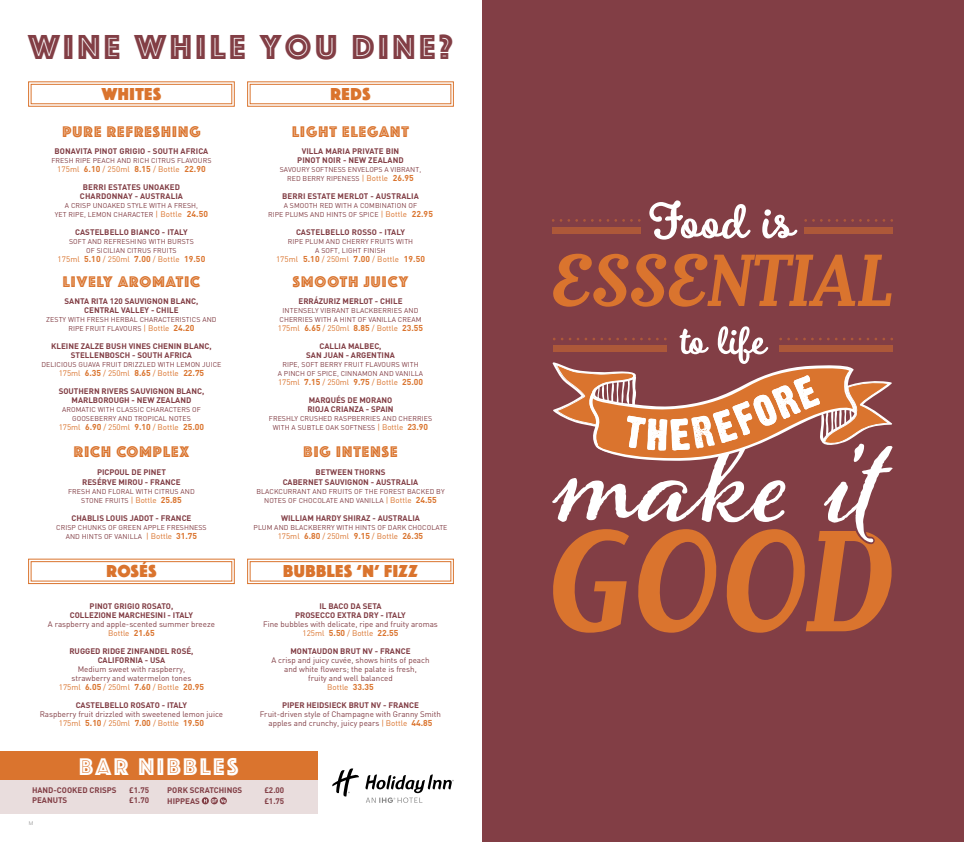
<style>
.page{position:relative;width:964px;height:842px;background:#fff}
.page>*{position:absolute;margin:0;border:0;box-sizing:border-box;transform-origin:0 0}
.t1{font:36px "Phosphate Inline";letter-spacing:.1em;color:#823e45}
.t2{font:25px "Phosphate Inline";letter-spacing:.1em;color:#fff}
.t3{font:18px "Phosphate Solid";letter-spacing:.03em;color:#da742e}
.t4{font:16px "Phosphate Inline";letter-spacing:.07em;color:#da742e}
.t5{font:700 8px/9px "DIN";color:#823e45;text-align:center}
.t6{font:8px/9px "DIN";color:#823e45;text-align:center}
.t7{font:8px "DIN";color:#da742e}
.t8{font:7px/9px "DIN";letter-spacing:.01em;color:#823e45;text-align:center}
.t9{font:300 6px "FS Lola";color:#878787}
.s1{font-weight:700;font-size:8.5px}
.s2{font-size:8px;color:#da742e}
.s3{font-weight:700;font-size:8.5px;color:#da742e}
.s4{color:#da742e}
</style>
<div class="page">
<div style="left:0;top:751px;width:317px;height:63px;background:#e9dddd"></div>
<div style="left:482px;top:0;width:482px;height:842px;background:#823e45"></div>
<svg style="left:553px;top:254px;width:338px;height:53px"></svg>
<svg style="left:649px;top:200px;width:101px;height:40px"></svg>
<svg style="left:762px;top:209px;width:35px;height:29px"></svg>
<svg style="left:607px;top:219px;width:33px;height:3px"></svg>
<svg style="left:560px;top:219px;width:41px;height:3px"></svg>
<div style="left:552px;top:228px;width:88px;height:6px;background:#ad5839"></div>
<svg style="left:875px;top:219px;width:18px;height:3px"></svg>
<svg style="left:828px;top:219px;width:41px;height:3px"></svg>
<svg style="left:804px;top:219px;width:18px;height:3px"></svg>
<div style="left:804px;top:228px;width:89px;height:6px;background:#ad5839"></div>
<svg style="left:552px;top:326px;width:341px;height:307px"></svg>
<svg style="left:332px;top:768px;width:122px;height:35px"></svg>
<div style="left:0;top:751px;width:317px;height:29px;background:#da742e"></div>
<div style="left:202px;top:797px;width:7px;height:7px;background:#823e45;border-radius:50%"></div>
<svg style="left:220px;top:797px;width:7px;height:7px"></svg>
<svg style="left:204px;top:799px;width:22px;height:4px"></svg>
<svg style="left:247px;top:81px;width:207px;height:26px"></svg>
<svg style="left:28px;top:81px;width:207px;height:26px"></svg>
<svg style="left:247px;top:559px;width:207px;height:25px"></svg>
<svg style="left:28px;top:559px;width:207px;height:25px"></svg>
<h1 class="t1" style="left:28px;top:22px;width:426px">WINE WHILE YOU DINE?</h1>
<h3 class="t3" style="left:102px;top:81px;width:61px">WHITES</h3>
<h3 class="t3" style="left:330px;top:81px;width:41px">REDS</h3>
<h3 class="t4" style="left:62px;top:120px;width:140px">PURE REFRESHING</h3>
<h3 class="t4" style="left:292px;top:120px;width:118px">LIGHT ELEGANT</h3>
<p class="t5" style="left:55px;top:146px;width:155px">BONAVITA PINOT GRIGIO - SOUTH AFRICA</p>
<p class="t8" style="left:51px;top:155px;width:162px">FRESH RIPE PEACH AND RICH CITRUS FLAVOURS</p>
<p class="t7" style="left:57px;top:164px;width:150px">175ml <span class="s1">6.10</span> / 250ml <span class="s1">8.15</span> / Bottle <span class="s1">22.90</span></p>
<p class="t5" style="left:80px;top:182px;width:104px">BERRI ESTATES UNOAKED<br>CHARDONNAY - AUSTRALIA</p>
<p class="t8" style="left:55px;top:200px;width:155px">A CRISP UNOAKED STYLE WITH A FRESH,<br>YET RIPE, LEMON CHARACTER <span class="s2">| Bottle</span> <span class="s3">24.50</span></p>
<p class="t5" style="left:75px;top:227px;width:114px">CASTELBELLO BIANCO - ITALY</p>
<p class="t8" style="left:69px;top:236px;width:126px">SOFT AND REFRESHING WITH BURSTS<br>OF SICILIAN CITRUS FRUITS</p>
<p class="t7" style="left:58px;top:254px;width:149px">175ml <span class="s1">5.10</span> / 250ml <span class="s1">7.00</span> / Bottle <span class="s1">19.50</span></p>
<p class="t5" style="left:297px;top:146px;width:108px">VILLA MARIA PRIVATE BIN<br>PINOT NOIR - NEW ZEALAND</p>
<p class="t8" style="left:280px;top:164px;width:143px">SAVOURY SOFTNESS ENVELOPS A VIBRANT,<br>RED BERRY RIPENESS <span class="s2">| Bottle</span> <span class="s3">26.95</span></p>
<p class="t5" style="left:282px;top:191px;width:138px">BERRI ESTATE MERLOT - AUSTRALIA</p>
<p class="t8" style="left:268px;top:200px;width:166px">A SMOOTH RED WITH A COMBINATION OF<br>RIPE PLUMS AND HINTS OF SPICE <span class="s2">| Bottle</span> <span class="s3">22.95</span></p>
<p class="t5" style="left:296px;top:227px;width:110px">CASTELBELLO ROSSO - ITALY</p>
<p class="t8" style="left:288px;top:236px;width:127px">RIPE PLUM AND CHERRY FRUITS WITH<br>A SOFT, LIGHT FINISH</p>
<p class="t7" style="left:276px;top:254px;width:150px">175ml <span class="s1">5.10</span> / 250ml <span class="s1">7.00</span> / Bottle <span class="s1">19.50</span></p>
<h3 class="t4" style="left:63px;top:270px;width:139px">LIVELY AROMATIC</h3>
<h3 class="t4" style="left:293px;top:270px;width:117px">SMOOTH JUICY</h3>
<p class="t5" style="left:65px;top:296px;width:135px">SANTA RITA 120 SAUVIGNON BLANC,<br>CENTRAL VALLEY - CHILE</p>
<p class="t8" style="left:46px;top:315px;width:172px">ZESTY WITH FRESH HERBAL CHARACTERISTICS AND<br>RIPE FRUIT FLAVOURS <span class="s2">| Bottle</span> <span class="s3">24.20</span></p>
<p class="t5" style="left:51px;top:341px;width:162px">KLEINE ZALZE BUSH VINES CHENIN BLANC,<br>STELLENBOSCH - SOUTH AFRICA</p>
<p class="t8" style="left:41px;top:360px;width:182px">DELICIOUS GUAVA FRUIT DRIZZLED WITH LEMON JUICE</p>
<p class="t7" style="left:59px;top:368px;width:147px">175ml <span class="s1">6.35</span> / 250ml <span class="s1">8.65</span> / Bottle <span class="s1">22.75</span></p>
<p class="t5" style="left:59px;top:386px;width:147px">SOUTHERN RIVERS SAUVIGNON BLANC,<br>MARLBOROUGH - NEW ZEALAND</p>
<p class="t8" style="left:62px;top:405px;width:140px">AROMATIC WITH CLASSIC CHARACTERS OF<br>GOOSEBERRY AND TROPICAL NOTES</p>
<p class="t7" style="left:59px;top:422px;width:147px">175ml <span class="s1">6.90</span> / 250ml <span class="s1">9.10</span> / Bottle <span class="s1">25.00</span></p>
<p class="t5" style="left:298px;top:296px;width:105px">ERRÁZURIZ MERLOT - CHILE</p>
<p class="t8" style="left:280px;top:306px;width:143px">INTENSELY VIBRANT BLACKBERRIES AND<br>CHERRIES WITH A HINT OF VANILLA CREAM</p>
<p class="t7" style="left:278px;top:323px;width:147px">175ml <span class="s1">6.65</span> / 250ml <span class="s1">8.85</span> / Bottle <span class="s1">23.55</span></p>
<p class="t5" style="left:306px;top:341px;width:90px">CALLIA MALBEC,<br>SAN JUAN - ARGENTINA</p>
<p class="t8" style="left:278px;top:360px;width:147px">RIPE, SOFT BERRY FRUIT FLAVOURS WITH<br>A PINCH OF SPICE, CINNAMON AND VANILLA</p>
<p class="t7" style="left:278px;top:377px;width:146px">175ml <span class="s1">7.15</span> / 250ml <span class="s1">9.75</span> / Bottle <span class="s1">25.00</span></p>
<p class="t5" style="left:307px;top:395px;width:88px;text-align:left">MARQUÉS DE MORANO<br>RIOJA CRIANZA - SPAIN</p>
<p class="t8" style="left:269px;top:414px;width:165px">FRESHLY CRUSHED RASPBERRIES AND CHERRIES<br>WITH A SUBTLE OAK SOFTNESS <span class="s2">| Bottle</span> <span class="s3">23.90</span></p>
<h3 class="t4" style="left:74px;top:440px;width:117px">RICH COMPLEX</h3>
<h3 class="t4" style="left:304px;top:440px;width:95px">BIG INTENSE</h3>
<p class="t5" style="left:82px;top:468px;width:100px">PICPOUL DE PINET<br>RESÉRVE MIROU - FRANCE</p>
<p class="t8" style="left:68px;top:486px;width:128px">FRESH AND FLORAL WITH CITRUS AND<br>STONE FRUITS <span class="s2">| Bottle</span> <span class="s3">25.85</span></p>
<p class="t5" style="left:71px;top:513px;width:121px">CHABLIS LOUIS JADOT - FRANCE</p>
<p class="t8" style="left:56px;top:522px;width:152px">CRISP CHUNKS OF GREEN APPLE FRESHNESS<br>AND HINTS OF VANILLA <span class="s2">| Bottle</span> <span class="s3">31.75</span></p>
<p class="t5" style="left:283px;top:468px;width:137px">BETWEEN THORNS<br>CABERNET SAUVIGNON - AUSTRALIA</p>
<p class="t8" style="left:256px;top:486px;width:190px">BLACKCURRANT AND FRUITS OF THE FOREST BACKED BY<br>NOTES OF CHOCOLATE AND VANILLA <span class="s2">| Bottle</span> <span class="s3">24.55</span></p>
<p class="t5" style="left:281px;top:513px;width:140px">WILLIAM HARDY SHIRAZ - AUSTRALIA</p>
<p class="t8" style="left:253px;top:522px;width:195px">PLUM AND BLACKBERRY WITH HINTS OF DARK CHOCOLATE</p>
<p class="t7" style="left:278px;top:531px;width:147px">175ml <span class="s1">6.80</span> / 250ml <span class="s1">9.15</span> / Bottle <span class="s1">26.35</span></p>
<h3 class="t3" style="left:106px;top:558px;width:52px">ROSÉS</h3>
<h3 class="t3" style="left:283px;top:558px;width:136px">BUBBLES ‘N’ FIZZ</h3>
<p class="t5" style="left:70px;top:602px;width:125px">PINOT GRIGIO ROSATO,<br>COLLEZIONE MARCHESINI - ITALY</p>
<p class="t6" style="left:48px;top:620px;width:169px">A raspberry and apple-scented summer breeze<br><span class="s4">Bottle</span> <span class="s3">21.65</span></p>
<p class="t5" style="left:69px;top:647px;width:126px">RUGGED RIDGE ZINFANDEL ROSÉ,<br>CALIFORNIA - USA</p>
<p class="t6" style="left:59px;top:665px;width:147px">Medium sweet with raspberry, strawberry and watermelon tones<br><span class="s4">175ml</span> <span class="s3">6.05</span> <span class="s4">/ 250ml</span> <span class="s3">7.60</span> <span class="s4">/ Bottle</span> <span class="s3">20.95</span></p>
<p class="t5" style="left:76px;top:701px;width:113px">CASTELBELLO ROSATO - ITALY</p>
<p class="t6" style="left:40px;top:710px;width:185px">Raspberry fruit drizzled with sweetened lemon juice<br><span class="s4">175ml</span> <span class="s3">5.10</span> <span class="s4">/ 250ml</span> <span class="s3">7.00</span> <span class="s4">/ Bottle</span> <span class="s3">19.50</span></p>
<p class="t5" style="left:295px;top:602px;width:112px">IL BACO DA SETA<br>PROSECCO EXTRA DRY - ITALY</p>
<p class="t6" style="left:263px;top:620px;width:176px">Fine bubbles with delicate, ripe and fruity aromas<br><span class="s4">125ml</span> <span class="s3">5.50</span> <span class="s4">/ Bottle</span> <span class="s3">22.55</span></p>
<p class="t5" style="left:290px;top:647px;width:122px">MONTAUDON BRUT NV - FRANCE</p>
<p class="t6" style="left:271px;top:656px;width:160px">A crisp and juicy cuvée, shows hints of peach and white flowers; the palate is fresh,<br>fruity and well balanced<br><span class="s4">Bottle</span> <span class="s3">33.35</span></p>
<p class="t5" style="left:282px;top:701px;width:138px">PIPER HEIDSIECK BRUT NV - FRANCE</p>
<p class="t6" style="left:260px;top:710px;width:183px">Fruit-driven style of Champagne with Granny Smith apples and crunchy, juicy pears <span class="s4">| Bottle</span> <span class="s3">44.85</span></p>
<h2 class="t2" style="left:79px;top:748px;width:161px">BAR NIBBLES</h2>
<p class="t5" style="left:32px;top:786px;width:86px">HAND-COOKED CRISPS</p>
<p class="t5" style="left:129px;top:786px;width:21px">£1.75</p>
<p class="t5" style="left:32px;top:796px;width:37px">PEANUTS</p>
<p class="t5" style="left:129px;top:796px;width:21px">£1.70</p>
<p class="t5" style="left:167px;top:786px;width:77px">PORK SCRATCHINGS</p>
<p class="t5" style="left:264px;top:786px;width:21px">£2.00</p>
<p class="t5" style="left:167px;top:797px;width:34px">HIPPEAS</p>
<p class="t5" style="left:264px;top:797px;width:21px">£1.75</p>
<p class="t9" style="left:29px;top:819px;width:6px">M</p>
</div>
